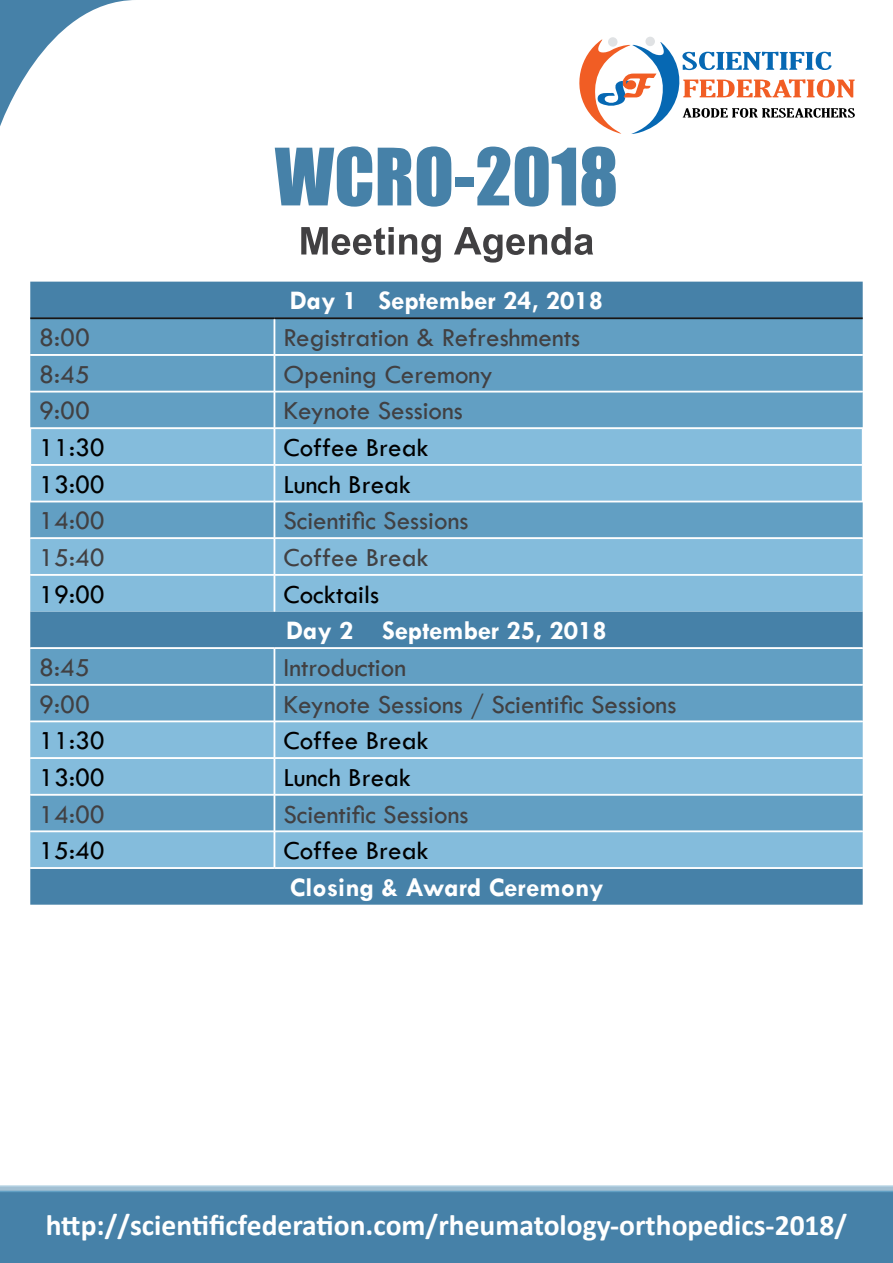
<style>
.page{position:relative;width:893px;height:1263px;background:#fff}
.page>*{position:absolute;margin:0;border:0;box-sizing:border-box;transform-origin:0 0}
.t1{font:73.05px "Impact";color:#4681a8}
.t2{font:700 53.55px "Utsaah";color:#414042}
.t3{font:700 29.55px "Calibri";color:#fff}
.t4{font:27px "Tw Cen";color:#414042}
.t5{font:27px "Tw Cen";color:#000}
.t6{font:700 27px "Tw Cen";color:#fff}
</style>
<div class="page">
<svg style="left:0;top:1185px;width:893px;height:6px;background:#a8c6d8"></svg>
<div style="left:0;top:1191px;width:893px;height:72px;background:#4681a8"></div>
<div style="left:30px;top:282px;width:833px;height:623px;background:#4681a8"></div>
<div style="left:30px;top:319px;width:833px;height:109px;background:#629fc3"></div>
<div style="left:30px;top:429px;width:833px;height:438px;background:#84bcdc"></div>
<svg style="left:30px;top:503px;width:833px;height:328px;background:#6ca6c9"></svg>
<div style="left:30px;top:576px;width:833px;height:35px;background:#84bcdc"></div>
<hr style="left:274px;top:354px;width:589px;height:1px;background:#fff">
<hr style="left:274px;top:391px;width:589px;height:1px;background:#fff">
<hr style="left:274px;top:464px;width:589px;height:1px;background:#fff">
<hr style="left:274px;top:538px;width:589px;height:1px;background:#fff">
<hr style="left:274px;top:574px;width:589px;height:1px;background:#fff">
<hr style="left:274px;top:647px;width:589px;height:2px;background:#fff">
<hr style="left:274px;top:684px;width:589px;height:1px;background:#fff">
<hr style="left:274px;top:721px;width:589px;height:1px;background:#fff">
<hr style="left:274px;top:757px;width:589px;height:2px;background:#fff">
<hr style="left:274px;top:794px;width:589px;height:1px;background:#fff">
<hr style="left:274px;top:831px;width:589px;height:1px;background:#fff">
<hr style="left:274px;top:867px;width:589px;height:1px;background:#fff">
<hr style="left:274px;top:428px;width:589px;height:1px;background:#fff">
<hr style="left:274px;top:501px;width:589px;height:1px;background:#fff">
<hr style="left:274px;top:319px;width:1px;height:35px;background:#fff">
<hr style="left:275px;top:319px;width:1px;height:35px;background:#fff">
<hr style="left:30px;top:354px;width:244px;height:1px;background:#fff">
<hr style="left:30px;top:355px;width:244px;height:1px;background:#fff">
<hr style="left:275px;top:355px;width:588px;height:1px;background:#fff">
<hr style="left:274px;top:355px;width:1px;height:36px;background:#fff">
<hr style="left:275px;top:355px;width:1px;height:36px;background:#fff">
<hr style="left:30px;top:391px;width:244px;height:1px;background:#fff">
<hr style="left:30px;top:392px;width:244px;height:1px;background:#fff">
<hr style="left:275px;top:392px;width:588px;height:1px;background:#fff">
<hr style="left:274px;top:392px;width:1px;height:36px;background:#fff">
<hr style="left:275px;top:392px;width:1px;height:36px;background:#fff">
<hr style="left:274px;top:429px;width:1px;height:35px;background:#fff">
<hr style="left:275px;top:429px;width:1px;height:35px;background:#fff">
<hr style="left:30px;top:464px;width:244px;height:1px;background:#fff">
<hr style="left:30px;top:465px;width:244px;height:1px;background:#fff">
<hr style="left:275px;top:465px;width:587px;height:1px;background:#fff">
<hr style="left:274px;top:465px;width:1px;height:36px;background:#fff">
<hr style="left:275px;top:465px;width:1px;height:36px;background:#fff">
<hr style="left:274px;top:502px;width:1px;height:36px;background:#fff">
<hr style="left:275px;top:502px;width:1px;height:36px;background:#fff">
<hr style="left:30px;top:537px;width:244px;height:1px;background:#fff">
<hr style="left:30px;top:538px;width:244px;height:1px;background:#fff">
<hr style="left:275px;top:537px;width:588px;height:1px;background:#fff">
<hr style="left:274px;top:539px;width:1px;height:35px;background:#fff">
<hr style="left:275px;top:539px;width:1px;height:35px;background:#fff">
<hr style="left:30px;top:574px;width:244px;height:1px;background:#fff">
<hr style="left:30px;top:575px;width:244px;height:1px;background:#fff">
<hr style="left:275px;top:575px;width:588px;height:1px;background:#fff">
<hr style="left:274px;top:575px;width:1px;height:36px;background:#fff">
<hr style="left:275px;top:575px;width:1px;height:36px;background:#fff">
<hr style="left:30px;top:647px;width:244px;height:1px;background:#fff">
<hr style="left:30px;top:648px;width:244px;height:1px;background:#fff">
<hr style="left:274px;top:649px;width:1px;height:35px;background:#fff">
<hr style="left:275px;top:649px;width:1px;height:35px;background:#fff">
<hr style="left:30px;top:684px;width:244px;height:1px;background:#fff">
<hr style="left:30px;top:685px;width:244px;height:1px;background:#fff">
<hr style="left:275px;top:685px;width:588px;height:1px;background:#fff">
<hr style="left:274px;top:685px;width:1px;height:36px;background:#fff">
<hr style="left:275px;top:685px;width:1px;height:36px;background:#fff">
<hr style="left:30px;top:721px;width:244px;height:1px;background:#fff">
<hr style="left:274px;top:722px;width:1px;height:35px;background:#fff">
<hr style="left:275px;top:722px;width:1px;height:35px;background:#fff">
<hr style="left:30px;top:757px;width:244px;height:1px;background:#fff">
<hr style="left:30px;top:758px;width:244px;height:1px;background:#fff">
<hr style="left:274px;top:759px;width:1px;height:35px;background:#fff">
<hr style="left:275px;top:759px;width:1px;height:35px;background:#fff">
<hr style="left:30px;top:794px;width:244px;height:1px;background:#fff">
<hr style="left:30px;top:795px;width:244px;height:1px;background:#fff">
<hr style="left:275px;top:795px;width:588px;height:1px;background:#fff">
<hr style="left:274px;top:795px;width:1px;height:36px;background:#fff">
<hr style="left:275px;top:795px;width:1px;height:36px;background:#fff">
<hr style="left:30px;top:831px;width:244px;height:1px;background:#fff">
<hr style="left:274px;top:832px;width:1px;height:35px;background:#fff">
<hr style="left:275px;top:832px;width:1px;height:35px;background:#fff">
<hr style="left:30px;top:867px;width:244px;height:1px;background:#fff">
<hr style="left:30px;top:868px;width:244px;height:1px;background:#fff">
<hr style="left:274px;top:868px;width:589px;height:1px;background:#fff">
<hr style="left:30px;top:318px;width:244px;height:1px;background:#000">
<hr style="left:274px;top:318px;width:589px;height:1px;background:#000">
<hr style="left:30px;top:428px;width:244px;height:1px;background:#fff">
<hr style="left:30px;top:429px;width:1px;height:35px;background:#fff">
<hr style="left:862px;top:429px;width:1px;height:35px;background:#fff">
<hr style="left:30px;top:465px;width:1px;height:36px;background:#fff">
<hr style="left:862px;top:465px;width:1px;height:36px;background:#fff">
<hr style="left:30px;top:501px;width:244px;height:1px;background:#fff">
<hr style="left:30px;top:502px;width:244px;height:1px;background:#fff">
<hr style="left:275px;top:502px;width:588px;height:1px;background:#fff">
<div style="left:608px;top:37px;width:9px;height:10px;background:#e0e2e4;border-radius:50%"></div>
<div style="left:645px;top:37px;width:10px;height:9px;background:#e0e2e4;border-radius:50%"></div>
<svg style="left:579px;top:40px;width:276px;height:94px"></svg>
<svg style="left:0;top:0;width:133px;height:126px"></svg>
<p class="t4" style="left:39px;top:321px;width:52px">8:00</p>
<h1 class="t1" style="left:275px;top:120px;width:345px">WCRO-2018</h1>
<h2 class="t2" style="left:299px;top:215px;width:297px">Meeting Agenda</h2>
<p class="t6" style="left:379px;top:284px;width:226px">September 24, 2018</p>
<p class="t6" style="left:290px;top:284px;width:69px">Day 1</p>
<p class="t4" style="left:283px;top:321px;width:298px">Registration &amp; Refreshments</p>
<p class="t4" style="left:39px;top:358px;width:52px">8:45</p>
<p class="t4" style="left:283px;top:358px;width:211px">Opening Ceremony</p>
<p class="t4" style="left:39px;top:394px;width:52px">9:00</p>
<p class="t4" style="left:283px;top:394px;width:181px">Keynote Sessions</p>
<p class="t5" style="left:39px;top:431px;width:67px">11:30</p>
<p class="t5" style="left:283px;top:431px;width:147px">Coffee Break</p>
<p class="t5" style="left:39px;top:468px;width:67px">13:00</p>
<p class="t5" style="left:283px;top:468px;width:129px">Lunch Break</p>
<p class="t4" style="left:39px;top:504px;width:67px">14:00</p>
<p class="t4" style="left:283px;top:504px;width:187px">Scientific Sessions</p>
<p class="t4" style="left:39px;top:541px;width:67px">15:40</p>
<p class="t4" style="left:283px;top:541px;width:147px">Coffee Break</p>
<p class="t5" style="left:39px;top:578px;width:67px">19:00</p>
<p class="t5" style="left:283px;top:578px;width:97px">Cocktails</p>
<p class="t4" style="left:39px;top:651px;width:52px">8:45</p>
<p class="t6" style="left:382px;top:614px;width:226px">September 25, 2018</p>
<p class="t6" style="left:286px;top:614px;width:69px">Day 2</p>
<p class="t4" style="left:283px;top:651px;width:124px">Introduction</p>
<p class="t4" style="left:39px;top:688px;width:52px">9:00</p>
<p class="t4" style="left:283px;top:688px;width:394px">Keynote Sessions / Scientific Sessions</p>
<p class="t5" style="left:39px;top:724px;width:67px">11:30</p>
<p class="t5" style="left:283px;top:724px;width:147px">Coffee Break</p>
<p class="t5" style="left:39px;top:761px;width:67px">13:00</p>
<p class="t5" style="left:283px;top:761px;width:129px">Lunch Break</p>
<p class="t4" style="left:39px;top:798px;width:67px">14:00</p>
<p class="t4" style="left:283px;top:798px;width:187px">Scientific Sessions</p>
<p class="t5" style="left:39px;top:834px;width:67px">15:40</p>
<p class="t5" style="left:283px;top:834px;width:147px">Coffee Break</p>
<p class="t6" style="left:290px;top:871px;width:315px">Closing &amp; Award Ceremony</p>
<p class="t3" style="left:46px;top:1207px;width:803px">http://scientificfederation.com/rheumatology-orthopedics-2018/</p>
</div>
